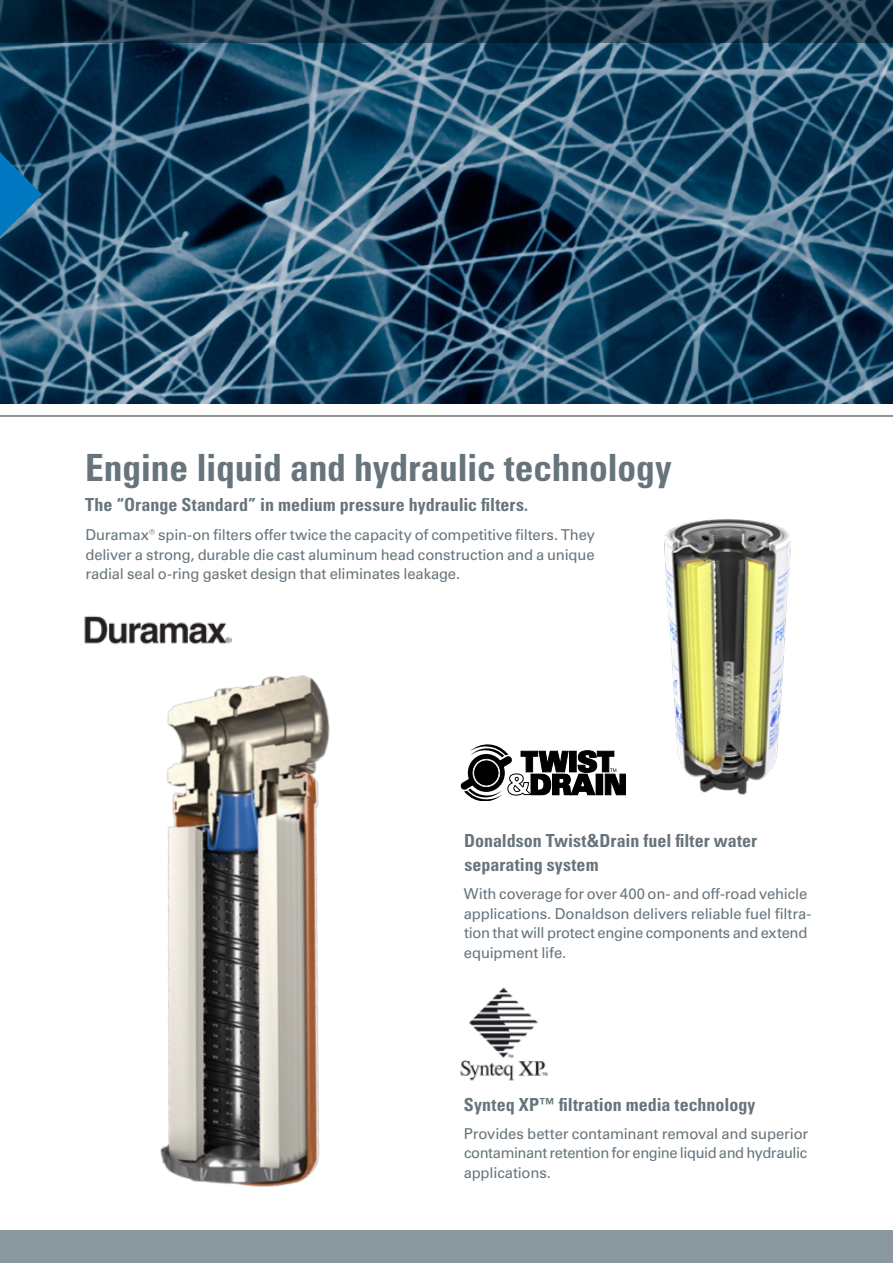
<style>
.page{position:relative;width:893px;height:1263px;background:#fff}
.page>*{position:absolute;margin:0;border:0;box-sizing:border-box;transform-origin:0 0}
.t1{font:37.5px "Univers LTCYR 67 Bold Cond";letter-spacing:-.005em;color:#67747c}
.t2{font:18px/24px "Univers LTCYR 67 Bold Cond";color:#67747c}
.Body{font:15px/19.5px "Univers LTCYR 55 Roman";letter-spacing:-.015em;color:#67747c;text-align:justify}
</style>
<div class="page">
<div style="left:0;top:1230px;width:893px;height:33px;background:#8b98a0"></div>
<hr style="left:0;top:415px;width:893px;height:2px;background:#67747c">
<img style="left:0;top:43px;width:893px;height:361px">
<svg style="left:0;top:0;width:893px;height:43px;background:#122e42"></svg>
<svg style="left:0;top:152px;width:42px;height:85px;background:#146495"></svg>
<img style="left:664px;top:519px;width:127px;height:276px">
<svg style="left:461px;top:744px;width:165px;height:57px"></svg>
<img style="left:460px;top:987px;width:88px;height:94px">
<img style="left:160px;top:675px;width:170px;height:512px">
<img style="left:84px;top:616px;width:148px;height:29px">
<h3 class="t1" style="left:85px;top:444px;width:588px">Engine liquid and hydraulic technology</h3>
<h4 class="t2" style="left:85px;top:492px;width:445px">The “Orange Standard” in medium pressure hydraulic filters.</h4>
<p class="Body" style="left:85px;top:525px;width:511px">Duramax® spin-on filters offer twice the capacity of competitive filters. They deliver a strong, durable die cast aluminum head construction and a unique radial seal o-ring gasket design that eliminates leakage.</p>
<h4 class="t2" style="left:464px;top:828px;width:295px">Donaldson Twist&amp;Drain fuel filter water separating system</h4>
<p class="Body" style="left:464px;top:883px;width:349px;text-align:left">With coverage for over 400 on- and off-road vehicle applications. Donaldson delivers reliable fuel filtra&shy;tion that will protect engine components and extend equipment life.</p>
<h4 class="t2" style="left:464px;top:1092px;width:293px">Synteq XP™ filtration media technology</h4>
<p class="Body" style="left:464px;top:1123px;width:346px">Provides better contaminant removal and superior contaminant retention for engine liquid and hydraulic applications.</p>
</div>
